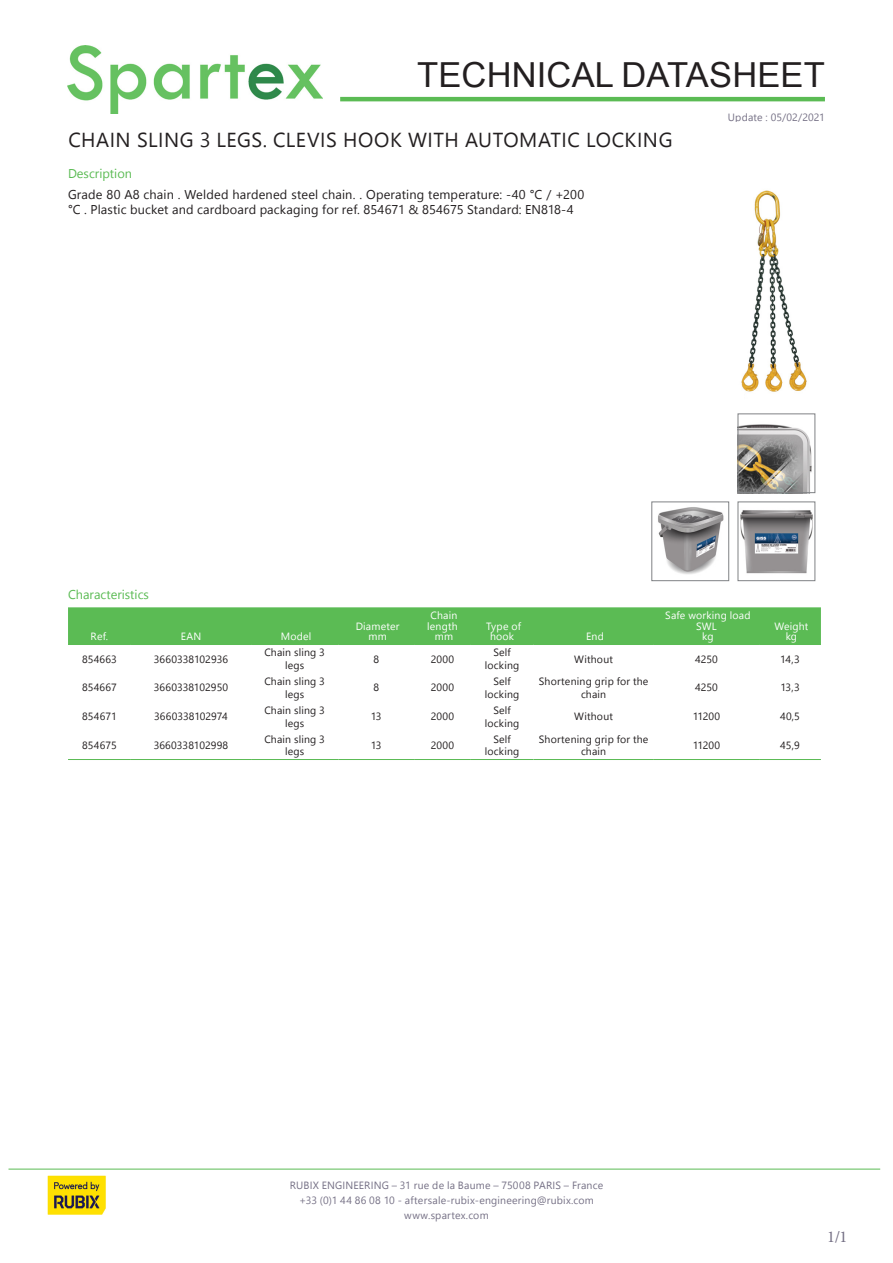
<style>
.page{position:relative;width:893px;height:1263px;background:#fff}
.page>*{position:absolute;margin:0;border:0;box-sizing:border-box;transform-origin:0 0}
.t1{font:34.5px "Arial";letter-spacing:.005em;color:#231f20}
.STANDARD_RANGE_LABEL{font:20.25px "Segoe UI";letter-spacing:.025em;color:#231f20}
.PAGE_NUMBER{font:16.5px "Minion Pro";color:#757085}
.STANDARD_RANGE_DESCR{font:12.75px/15px "Segoe UI";letter-spacing:.01em;color:#231f20}
.STANDARD_SUBTITLE{font:12.75px "Segoe UI";color:#5bbb54}
._08-TAB_BODY{font:10.5px/12.6px "Segoe UI";letter-spacing:.015em;color:#231f20;text-align:center}
.DATE_LABEL{font:10.5px "Segoe UI";letter-spacing:.015em;color:#757085}
._08-TAB_REF_BODY{font:10.5px "Segoe UI";letter-spacing:.01em;color:#231f20}
._08-TAB_HEADER{font:10.5px/10.5px "Segoe UI";letter-spacing:.02em;color:#fff;text-align:center}
._08-TAB_REF_HEADER{font:10.5px "Segoe UI";letter-spacing:.02em;color:#fff}
</style>
<div class="page">
<img style="left:47px;top:1175px;width:59px;height:40px">
<hr style="left:9px;top:1169px;width:871px;height:1px;background:#5bbb54">
<img style="left:68px;top:45px;width:255px;height:68px">
<hr style="left:340px;top:97px;width:485px;height:4px;background:#5bbb54">
<img style="left:741px;top:190px;width:66px;height:202px">
<div style="left:68px;top:607px;width:753px;height:37px;background:#5bbb54"></div>
<hr style="left:68px;top:644px;width:63px;height:1px;background:#5bbb54">
<hr style="left:131px;top:644px;width:120px;height:1px;background:#5bbb54">
<hr style="left:251px;top:644px;width:87px;height:1px;background:#5bbb54">
<hr style="left:338px;top:644px;width:76px;height:1px;background:#5bbb54">
<hr style="left:414px;top:644px;width:57px;height:1px;background:#5bbb54">
<hr style="left:471px;top:644px;width:62px;height:1px;background:#5bbb54">
<hr style="left:533px;top:644px;width:121px;height:1px;background:#5bbb54">
<hr style="left:654px;top:644px;width:105px;height:1px;background:#5bbb54">
<hr style="left:759px;top:644px;width:62px;height:1px;background:#5bbb54">
<hr style="left:68px;top:759px;width:63px;height:1px;background:#5bbb54">
<hr style="left:131px;top:759px;width:120px;height:1px;background:#5bbb54">
<hr style="left:251px;top:759px;width:87px;height:1px;background:#5bbb54">
<hr style="left:338px;top:759px;width:76px;height:1px;background:#5bbb54">
<hr style="left:414px;top:759px;width:57px;height:1px;background:#5bbb54">
<hr style="left:471px;top:759px;width:62px;height:1px;background:#5bbb54">
<hr style="left:533px;top:759px;width:121px;height:1px;background:#5bbb54">
<hr style="left:654px;top:759px;width:105px;height:1px;background:#5bbb54">
<hr style="left:759px;top:759px;width:62px;height:1px;background:#5bbb54">
<img style="left:740px;top:424px;width:72px;height:67px">
<div style="left:738px;top:413px;width:77px;height:80px;border:1px solid #808285"></div>
<img style="left:658px;top:507px;width:66px;height:67px">
<div style="left:651px;top:501px;width:78px;height:80px;border:1px solid #808285"></div>
<img style="left:740px;top:510px;width:73px;height:64px">
<div style="left:738px;top:501px;width:77px;height:80px;border:1px solid #808285"></div>
<p class="t1" style="left:417px;top:51px;width:409px">TECHNICAL DATASHEET</p>
<p class="DATE_LABEL" style="left:728px;top:109px;width:99px">Update : 05/02/2021</p>
<p class="STANDARD_RANGE_LABEL" style="left:68px;top:123px;width:606px">CHAIN SLING 3 LEGS. CLEVIS HOOK WITH AUTOMATIC LOCKING</p>
<p class="STANDARD_SUBTITLE" style="left:68px;top:164px;width:66px">Description</p>
<p class="STANDARD_RANGE_DESCR" style="left:68px;top:187px;width:518px">Grade 80 A8 chain . Welded hardened steel chain. . Operating temperature: -40 °C / +200 °C . Plastic bucket and cardboard packaging for ref. 854671 &amp; 854675 Standard: EN818-4</p>
<p class="STANDARD_SUBTITLE" style="left:68px;top:584px;width:82px">Characteristics</p>
<p class="_08-TAB_REF_HEADER" style="left:91px;top:628px;width:19px">Ref.</p>
<p class="_08-TAB_REF_HEADER" style="left:181px;top:628px;width:22px">EAN</p>
<p class="_08-TAB_HEADER" style="left:281px;top:631px;width:32px">Model</p>
<p class="_08-TAB_HEADER" style="left:356px;top:620px;width:45px">Diameter</p>
<p class="_08-TAB_HEADER" style="left:368px;top:631px;width:20px">mm</p>
<p class="_08-TAB_HEADER" style="left:427px;top:610px;width:32px">Chain length</p>
<p class="_08-TAB_HEADER" style="left:435px;top:631px;width:20px">mm</p>
<p class="_08-TAB_HEADER" style="left:486px;top:620px;width:36px">Type of hook</p>
<p class="_08-TAB_HEADER" style="left:586px;top:631px;width:19px">End</p>
<p class="_08-TAB_HEADER" style="left:665px;top:610px;width:87px">Safe working load<br>SWL</p>
<p class="_08-TAB_HEADER" style="left:702px;top:631px;width:13px">kg</p>
<p class="_08-TAB_HEADER" style="left:774px;top:620px;width:36px">Weight</p>
<p class="_08-TAB_HEADER" style="left:786px;top:631px;width:13px">kg</p>
<p class="_08-TAB_REF_BODY" style="left:82px;top:650px;width:36px">854663</p>
<p class="_08-TAB_REF_BODY" style="left:154px;top:650px;width:76px">3660338102936</p>
<p class="_08-TAB_BODY" style="left:264px;top:646px;width:62px">Chain sling 3 legs</p>
<p class="_08-TAB_BODY" style="left:373px;top:652px;width:7px">8</p>
<p class="_08-TAB_BODY" style="left:431px;top:652px;width:25px">2000</p>
<p class="_08-TAB_BODY" style="left:485px;top:646px;width:36px">Self locking</p>
<p class="_08-TAB_BODY" style="left:574px;top:652px;width:40px">Without</p>
<p class="_08-TAB_BODY" style="left:695px;top:652px;width:24px">4250</p>
<p class="_08-TAB_BODY" style="left:780px;top:652px;width:21px">14,3</p>
<p class="_08-TAB_REF_BODY" style="left:82px;top:679px;width:36px">854667</p>
<p class="_08-TAB_REF_BODY" style="left:154px;top:679px;width:76px">3660338102950</p>
<p class="_08-TAB_BODY" style="left:264px;top:675px;width:62px">Chain sling 3 legs</p>
<p class="_08-TAB_BODY" style="left:373px;top:681px;width:7px">8</p>
<p class="_08-TAB_BODY" style="left:431px;top:681px;width:25px">2000</p>
<p class="_08-TAB_BODY" style="left:485px;top:675px;width:36px">Self locking</p>
<p class="_08-TAB_BODY" style="left:539px;top:675px;width:111px">Shortening grip for the chain</p>
<p class="_08-TAB_BODY" style="left:695px;top:681px;width:24px">4250</p>
<p class="_08-TAB_BODY" style="left:780px;top:681px;width:21px">13,3</p>
<p class="_08-TAB_REF_BODY" style="left:82px;top:708px;width:36px">854671</p>
<p class="_08-TAB_REF_BODY" style="left:154px;top:708px;width:75px">3660338102974</p>
<p class="_08-TAB_BODY" style="left:264px;top:704px;width:62px">Chain sling 3 legs</p>
<p class="_08-TAB_BODY" style="left:371px;top:710px;width:12px">13</p>
<p class="_08-TAB_BODY" style="left:431px;top:710px;width:25px">2000</p>
<p class="_08-TAB_BODY" style="left:485px;top:704px;width:36px">Self locking</p>
<p class="_08-TAB_BODY" style="left:574px;top:710px;width:40px">Without</p>
<p class="_08-TAB_BODY" style="left:693px;top:710px;width:29px">11200</p>
<p class="_08-TAB_BODY" style="left:780px;top:710px;width:21px">40,5</p>
<p class="_08-TAB_REF_BODY" style="left:82px;top:737px;width:36px">854675</p>
<p class="_08-TAB_REF_BODY" style="left:154px;top:737px;width:76px">3660338102998</p>
<p class="_08-TAB_BODY" style="left:264px;top:732px;width:62px">Chain sling 3 legs</p>
<p class="_08-TAB_BODY" style="left:371px;top:739px;width:12px">13</p>
<p class="_08-TAB_BODY" style="left:431px;top:739px;width:25px">2000</p>
<p class="_08-TAB_BODY" style="left:485px;top:732px;width:36px">Self locking</p>
<p class="_08-TAB_BODY" style="left:539px;top:732px;width:111px">Shortening grip for the chain</p>
<p class="_08-TAB_BODY" style="left:693px;top:739px;width:29px">11200</p>
<p class="_08-TAB_BODY" style="left:780px;top:739px;width:21px">45,9</p>
<p class="DATE_LABEL" style="left:290px;top:1176px;width:315px">RUBIX ENGINEERING – 31 rue de la Baume – 75008 PARIS – France</p>
<p class="DATE_LABEL" style="left:299px;top:1191px;width:296px">+33 (0)1 44 86 08 10 - aftersale-rubix-engineering@rubix.com</p>
<p class="DATE_LABEL" style="left:404px;top:1206px;width:86px">www.spartex.com</p>
<p class="PAGE_NUMBER" style="left:827px;top:1226px;width:22px">1/1</p>
</div>
